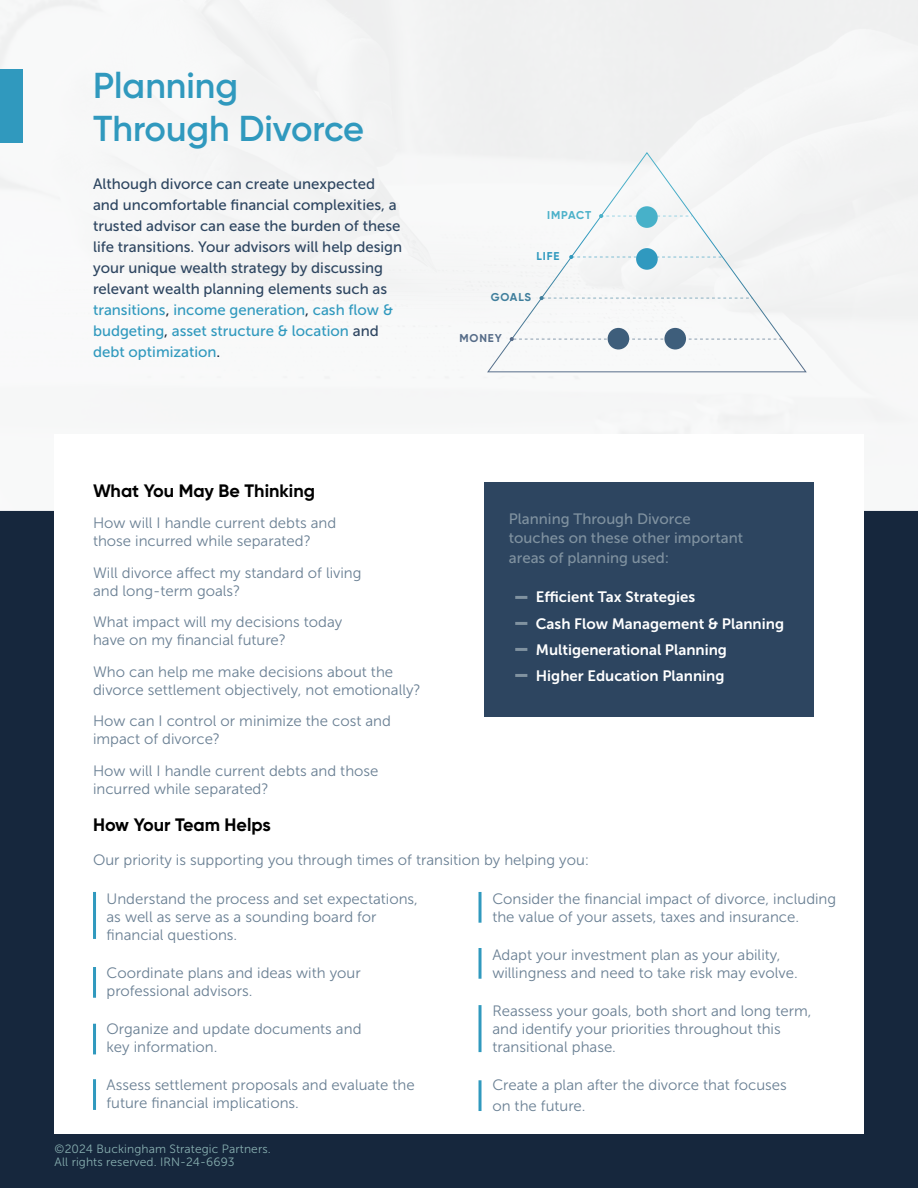
<style>
.page{position:relative;width:918px;height:1188px;background:#16273d}
.page>*{position:absolute;margin:0;border:0;box-sizing:border-box;transform-origin:0 0}
.t1{font:600 36px/43.2px "Gilroy";color:#3099be}
.t2{font:700 18px "Gilroy";color:#000}
.t3{font:15px/18px "Museo Sans 300";color:#697f93}
.t4{font:15px/21px "Museo Sans 500";color:#2d4560}
.t5{font:15px/26.2px "Museo Sans 700";color:#fff}
.t6{font:15px/19.5px "Museo Sans 500";color:#8092a0}
.t7{font:12px/13.5px "Museo Sans 300";letter-spacing:.01em;color:#aeddd7}
.t8{font:700 11.4px "Gilroy";letter-spacing:.065em;color:#4bb1c9}
.t9{font:700 11.4px "Gilroy";letter-spacing:.075em;color:#566c88}
.t10{font:700 11.4px "Gilroy";letter-spacing:.07em;color:#3f7e9c}
.t11{font:700 11.4px "Gilroy";color:#3099be}
.s1{color:#3099be}
.s2{color:#16273d}
</style>
<div class="page">
<div style="left:0;top:0;width:918px;height:511px;background:#f5f6f6"></div>
<div style="left:54px;top:434px;width:810px;height:700px;background:#fff"></div>
<div style="left:485px;top:482px;width:329px;height:235px;background:#2d4560"></div>
<hr style="left:93px;top:892px;width:3px;height:47px;background:#3099be">
<hr style="left:479px;top:1005px;width:3px;height:47px;background:#3099be">
<hr style="left:93px;top:967px;width:3px;height:31px;background:#3099be">
<hr style="left:479px;top:892px;width:3px;height:31px;background:#3099be">
<hr style="left:479px;top:948px;width:3px;height:31px;background:#3099be">
<hr style="left:479px;top:1080px;width:3px;height:31px;background:#3099be">
<hr style="left:93px;top:1024px;width:3px;height:30px;background:#3099be">
<hr style="left:93px;top:1079px;width:3px;height:31px;background:#3099be">
<svg style="left:515px;top:596px;width:12px;height:3px"></svg>
<svg style="left:515px;top:622px;width:12px;height:3px"></svg>
<svg style="left:515px;top:648px;width:12px;height:3px"></svg>
<svg style="left:515px;top:674px;width:12px;height:3px"></svg>
<svg style="left:487px;top:152px;width:320px;height:221px"></svg>
<svg style="left:510px;top:337px;width:272px;height:4px"></svg>
<svg style="left:540px;top:296px;width:212px;height:4px"></svg>
<svg style="left:569px;top:255px;width:154px;height:4px"></svg>
<svg style="left:599px;top:214px;width:93px;height:4px"></svg>
<div style="left:0;top:69px;width:23px;height:74px;background:#3099be"></div>
<div style="left:664px;top:328px;width:22px;height:21px;background:#3e5e7b;border-radius:50%"></div>
<div style="left:608px;top:328px;width:21px;height:21px;background:#3e5e7b;border-radius:50%"></div>
<div style="left:636px;top:206px;width:22px;height:22px;background:#47b1c9;border-radius:50%"></div>
<div style="left:636px;top:248px;width:22px;height:22px;background:#3099bf;border-radius:50%"></div>
<h1 class="t1" style="left:93px;top:63px;width:273px">Planning<br>Through Divorce</h1>
<p class="t4" style="left:93px;top:173px;width:311px">Although divorce can create unexpected and uncomfortable financial complexities, a trusted advisor can ease the burden of these life transitions. Your advisors will help design your unique wealth strategy by discussing relevant wealth planning elements such as <span class="s1">transitions</span><span class="s2">,</span> <span class="s1">income generation</span><span class="s2">,</span> <span class="s1">cash flow &amp; budgeting</span><span class="s2">,</span> <span class="s1">asset structure &amp; location</span> and <span class="s1">debt optimization</span><span class="s2">.</span></p>
<p class="t8" style="left:547px;top:208px;width:45px">IMPACT</p>
<p class="t11" style="left:537px;top:249px;width:24px">LIFE</p>
<p class="t10" style="left:491px;top:290px;width:42px">GOALS</p>
<p class="t9" style="left:460px;top:331px;width:44px">MONEY</p>
<p class="t2" style="left:93px;top:479px;width:224px">What You May Be Thinking</p>
<p class="t3" style="left:93px;top:514px;width:245px">How will I handle current debts and those incurred while separated?</p>
<p class="t3" style="left:93px;top:564px;width:270px">Will divorce affect my standard of living and long-term goals?</p>
<p class="t3" style="left:93px;top:613px;width:251px">What impact will my decisions today have on my financial future?</p>
<p class="t3" style="left:93px;top:663px;width:329px">Who can help me make decisions about the divorce settlement objectively, not emotionally?</p>
<p class="t3" style="left:93px;top:712px;width:299px">How can I control or minimize the cost and impact of divorce?</p>
<p class="t3" style="left:93px;top:762px;width:287px">How will I handle current debts and those incurred while separated?</p>
<p class="t6" style="left:509px;top:509px;width:236px">Planning Through Divorce touches on these other important areas of planning used:</p>
<p class="t5" style="left:536px;top:584px;width:250px">Efficient Tax Strategies<br>Cash Flow Management &amp; Planning<br>Multigenerational Planning<br>Higher Education Planning</p>
<p class="t2" style="left:93px;top:813px;width:179px">How Your Team Helps</p>
<p class="t3" style="left:93px;top:851px;width:498px">Our priority is supporting you through times of transition by helping you:</p>
<p class="t3" style="left:107px;top:890px;width:313px">Understand the process and set expectations, as well as serve as a sounding board for financial questions.</p>
<p class="t3" style="left:107px;top:964px;width:256px">Coordinate plans and ideas with your professional advisors.</p>
<p class="t3" style="left:107px;top:1020px;width:256px">Organize and update documents and key information.</p>
<p class="t3" style="left:107px;top:1076px;width:310px">Assess settlement proposals and evaluate the future financial implications.</p>
<p class="t3" style="left:492px;top:890px;width:345px">Consider the financial impact of divorce, including the value of your assets, taxes and insurance.</p>
<p class="t3" style="left:492px;top:946px;width:307px">Adapt your investment plan as your ability, willingness and need to take risk may evolve.</p>
<p class="t3" style="left:492px;top:1002px;width:321px">Reassess your goals, both short and long term, and identify your priorities throughout this transitional phase.</p>
<p class="t3" style="left:492px;top:1075px;width:296px;line-height:21px">Create a plan after the divorce that focuses on the future.</p>
<p class="t7" style="left:55px;top:1142px;width:218px">©️2024 Buckingham Strategic Partners.<br>All rights reserved. IRN-24-6693</p>
</div>
